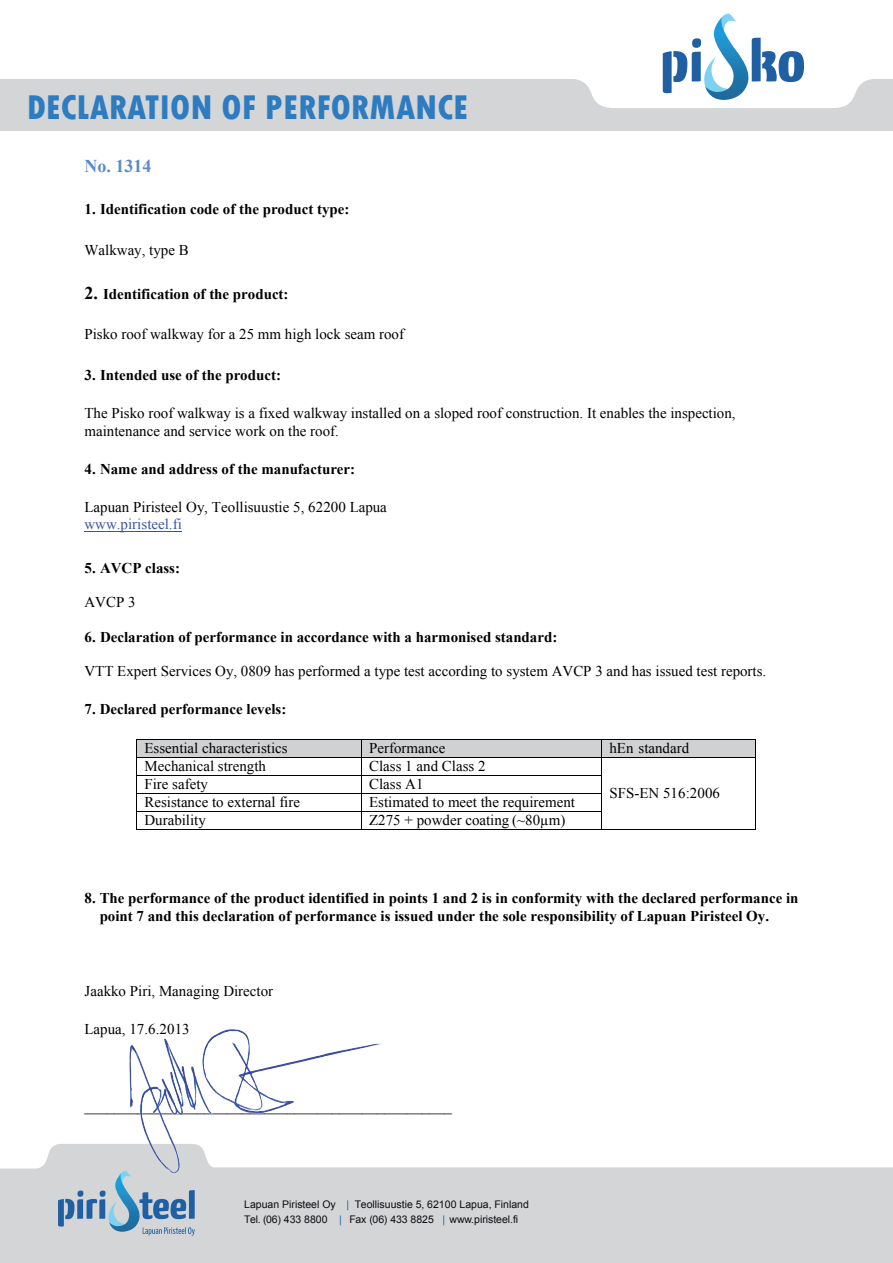
<style>
.page{position:relative;width:893px;height:1263px;background:#fff}
.page>*{position:absolute;margin:0;border:0;box-sizing:border-box;transform-origin:0 0}
.t1{font:800 condensed 36px "Tw Cen";color:#2d7bc0}
.t2{font:700 18px "Times New Roman";color:#5b8ac7}
.t3{font:15px/18px "Times New Roman";color:#000}
.t4{font:700 15px/18px "Times New Roman";color:#000}
.t5{font:15px "Times New Roman";color:#3a54a4}
.t6{font:10.5px/15px "Arial";color:#0f0c12}
.s1{font-size:18px}
.s2{color:#1d699c}
</style>
<div class="page">
<svg style="left:0;top:1144px;width:893px;height:88px;fill:#d3d5d7"></svg>
<div style="left:0;top:2px;width:893px;height:129px;background:#d3d5d7"></div>
<div style="left:0;top:1px;width:893px;height:78px;background:#fff"></div>
<svg style="left:576px;top:13px;width:295px;height:95px"></svg>
<div style="left:0;top:1232px;width:893px;height:31px;background:#d3d5d7"></div>
<svg style="left:58px;top:1170px;width:137px;height:66px;background:#a3b9cb"></svg>
<hr style="left:85px;top:531px;width:97px;height:1px;background:#3a54a4">
<div style="left:137px;top:739px;width:7px;height:18px;background:#cfd1d2"></div>
<div style="left:353px;top:739px;width:8px;height:18px;background:#cfd1d2"></div>
<div style="left:144px;top:739px;width:209px;height:18px;background:#cfd1d2"></div>
<div style="left:361px;top:739px;width:8px;height:18px;background:#cfd1d2"></div>
<div style="left:593px;top:739px;width:8px;height:18px;background:#cfd1d2"></div>
<div style="left:369px;top:739px;width:224px;height:18px;background:#cfd1d2"></div>
<div style="left:602px;top:739px;width:7px;height:18px;background:#cfd1d2"></div>
<div style="left:747px;top:739px;width:8px;height:18px;background:#cfd1d2"></div>
<div style="left:609px;top:739px;width:138px;height:18px;background:#cfd1d2"></div>
<hr style="left:137px;top:739px;width:224px;height:1px;background:#000">
<hr style="left:361px;top:739px;width:240px;height:1px;background:#000">
<hr style="left:602px;top:739px;width:153px;height:1px;background:#000">
<hr style="left:137px;top:757px;width:224px;height:1px;background:#000">
<hr style="left:361px;top:757px;width:240px;height:1px;background:#000">
<hr style="left:602px;top:757px;width:153px;height:1px;background:#000">
<hr style="left:137px;top:775px;width:224px;height:1px;background:#000">
<hr style="left:361px;top:775px;width:240px;height:1px;background:#000">
<hr style="left:137px;top:793px;width:224px;height:1px;background:#000">
<hr style="left:361px;top:793px;width:240px;height:1px;background:#000">
<hr style="left:137px;top:811px;width:224px;height:1px;background:#000">
<hr style="left:361px;top:811px;width:240px;height:1px;background:#000">
<svg style="left:136px;top:739px;width:1px;height:91px"></svg>
<hr style="left:137px;top:829px;width:224px;height:1px;background:#000">
<svg style="left:361px;top:740px;width:1px;height:89px"></svg>
<hr style="left:361px;top:829px;width:240px;height:1px;background:#000">
<svg style="left:601px;top:739px;width:1px;height:91px"></svg>
<hr style="left:602px;top:829px;width:153px;height:1px;background:#000">
<svg style="left:755px;top:739px;width:1px;height:91px"></svg>
<img style="left:127px;top:1029px;width:262px;height:144px">
<h1 class="t1" style="left:27px;top:86px;width:443px">DECLARATION OF PERFORMANCE</h1>
<p class="t2" style="left:85px;top:153px;width:68px">No. 1314</p>
<p class="t4" style="left:85px;top:200px;width:266px">1. Identification code of the product type:</p>
<p class="t3" style="left:85px;top:240px;width:106px">Walkway, type B</p>
<p class="t4" style="left:85px;top:284px;width:206px"><span class="s1">2.</span> Identification of the product:</p>
<p class="t3" style="left:85px;top:325px;width:321px">Pisko roof walkway for a 25 mm high lock seam roof</p>
<p class="t4" style="left:85px;top:366px;width:198px">3. Intended use of the product:</p>
<p class="t3" style="left:85px;top:404px;width:653px">The Pisko roof walkway is a fixed walkway installed on a sloped roof construction. It enables the inspection, maintenance and service work on the roof.</p>
<p class="t4" style="left:85px;top:460px;width:272px">4. Name and address of the manufacturer:</p>
<p class="t3" style="left:84px;top:498px;width:304px">Lapuan Piristeel Oy, Teollisuustie 5, 62200 Lapua</p>
<p class="t5" style="left:85px;top:514px;width:99px">www.piristeel.fi</p>
<p class="t4" style="left:85px;top:558px;width:97px">5. AVCP class:</p>
<p class="t3" style="left:85px;top:592px;width:53px">AVCP 3</p>
<p class="t4" style="left:85px;top:627px;width:474px">6. Declaration of performance in accordance with a harmonised standard:</p>
<p class="t3" style="left:85px;top:661px;width:683px">VTT Expert Services Oy, 0809 has performed a type test according to system AVCP 3 and has issued test reports.</p>
<p class="t4" style="left:85px;top:700px;width:203px">7. Declared performance levels:</p>
<p class="t3" style="left:144px;top:739px;width:145px">Essential characteristics</p>
<p class="t3" style="left:369px;top:739px;width:78px">Performance</p>
<p class="t3" style="left:609px;top:739px;width:81px">hEn standard</p>
<p class="t3" style="left:144px;top:757px;width:123px">Mechanical strength</p>
<p class="t3" style="left:369px;top:757px;width:118px">Class 1 and Class 2</p>
<p class="t3" style="left:609px;top:784px;width:112px">SFS-EN 516:2006</p>
<p class="t3" style="left:144px;top:775px;width:65px">Fire safety</p>
<p class="t3" style="left:369px;top:775px;width:56px">Class A1</p>
<p class="t3" style="left:144px;top:793px;width:157px">Resistance to external fire</p>
<p class="t3" style="left:369px;top:793px;width:207px">Estimated to meet the requirement</p>
<p class="t3" style="left:144px;top:811px;width:63px">Durability</p>
<p class="t3" style="left:369px;top:811px;width:198px">Z275 + powder coating (~80µm)</p>
<p class="t4" style="left:100px;top:888px;width:700px;text-indent:-15px">8. The performance of the product identified in points 1 and 2 is in conformity with the declared performance in point 7 and this declaration of performance is issued under the sole responsibility of Lapuan Piristeel Oy.</p>
<p class="t3" style="left:85px;top:982px;width:190px">Jaakko Piri, Managing Director</p>
<p class="t3" style="left:85px;top:1020px;width:107px">Lapua, 17.6.2013</p>
<p class="t3" style="left:85px;top:1096px;width:369px">_________________________________________________</p>
<p class="t6" style="left:244px;top:1196px;width:286px">Lapuan Piristeel Oy <span class="s2">|</span> Teollisuustie 5, 62100 Lapua, Finland<br>Tel. (06) 433 8800 <span class="s2">|</span></p>
<p class="t6" style="left:349px;top:1211px;width:86px">Fax (06) 433 8825</p>
<p class="t6" style="left:442px;top:1211px;width:77px"><span class="s2">|</span> www.piristeel.fi</p>
</div>
